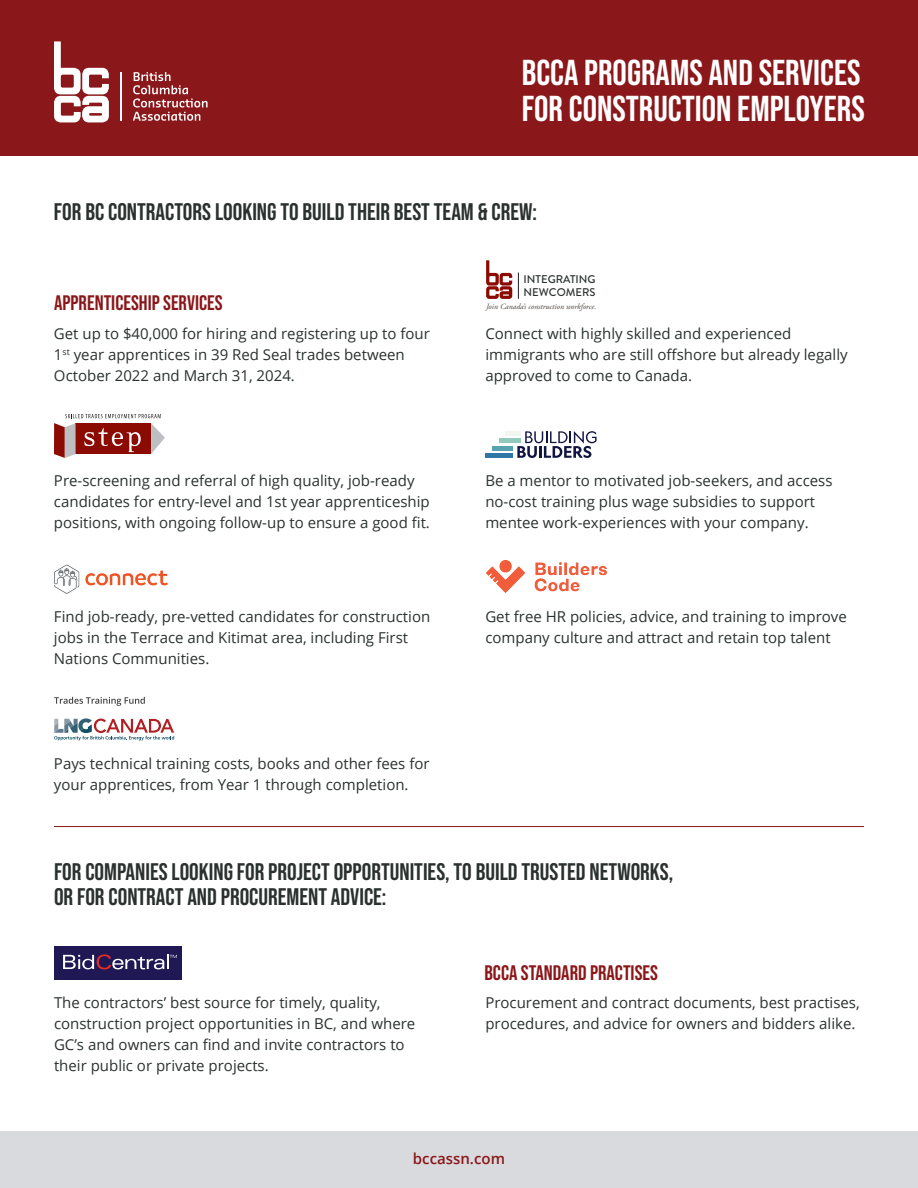
<style>
.page{position:relative;width:918px;height:1188px;background:#fff}
.page>*{position:absolute;margin:0;border:0;box-sizing:border-box;transform-origin:0 0}
.t1{font:36px/36px "Bebas Neue";color:#fff}
.t2{font:24px/25.5px "Bebas Neue";color:#2a312f}
.t3{font:21px "Bebas Neue";color:#8a1719}
.t4{font:15px/21px "Open Sans";color:#2a312f}
.t5{font:600 15px "Open Sans";color:#8a1719}
.t6{font:500 11.25px/13.4px "Brandon Grotesque";color:#2a312f}
.t7{font:italic 8.1px "Adobe Garamond Pro";color:#4e4740}
</style>
<div class="page">
<div style="left:0;top:1132px;width:918px;height:56px;background:#d9dade"></div>
<div style="left:0;top:0;width:918px;height:155px;background:#8a1719"></div>
<svg style="left:54px;top:697px;width:91px;height:9px"></svg>
<svg style="left:54px;top:718px;width:120px;height:23px"></svg>
<img style="left:486px;top:560px;width:121px;height:33px">
<svg style="left:54px;top:414px;width:111px;height:44px"></svg>
<div style="left:54px;top:946px;width:127px;height:34px;background:#1f1854"></div>
<svg style="left:63px;top:954px;width:114px;height:15px"></svg>
<svg style="left:486px;top:260px;width:26px;height:39px"></svg>
<svg style="left:518px;top:273px;width:1px;height:26px"></svg>
<img style="left:54px;top:564px;width:114px;height:30px">
<svg style="left:133px;top:72px;width:75px;height:49px"></svg>
<svg style="left:54px;top:41px;width:55px;height:81px"></svg>
<hr style="left:120px;top:72px;width:1px;height:49px;background:#fff">
<hr style="left:54px;top:826px;width:810px;height:1px;background:#8a1719">
<div style="left:505px;top:431px;width:15px;height:5px;background:#f3f5f1"></div>
<hr style="left:492px;top:446px;width:21px;height:4px;background:#58a3af">
<div style="left:485px;top:453px;width:28px;height:5px;background:#2f77a7"></div>
<hr style="left:499px;top:439px;width:21px;height:4px;background:#91caba">
<svg style="left:517px;top:431px;width:80px;height:27px"></svg>
<h1 class="t1" style="left:522px;top:54px;width:344px">BCCA PROGRAMS AND SERVICES<br>FOR CONSTRUCTION EMPLOYERS</h1>
<h2 class="t2" style="left:54px;top:198px;width:484px">FOR BC CONTRACTORS LOOKING TO BUILD THEIR BEST TEAM &amp; CREW:</h2>
<h3 class="t3" style="left:54px;top:291px;width:170px">APPRENTICESHIP SERVICES</h3>
<p class="t4" style="left:54px;top:322px;width:377px">Get up to $40,000 for hiring and registering up to four<br>1<sup>st</sup> year apprentices in 39 Red Seal trades between<br>October 2022 and March 31, 2024.</p>
<p class="t4" style="left:54px;top:470px;width:377px">Pre-screening and referral of high quality, job-ready candidates for entry-level and 1st year apprenticeship positions, with ongoing follow-up to ensure a good fit.</p>
<p class="t4" style="left:54px;top:605px;width:378px">Find job-ready, pre-vetted candidates for construction jobs in the Terrace and Kitimat area, including First<br>Nations Communities.</p>
<p class="t4" style="left:54px;top:752px;width:377px">Pays technical training costs, books and other fees for your apprentices, from Year 1 through completion.</p>
<p class="t6" style="left:524px;top:273px;width:74px">INTEGRATING<br>NEWCOMERS</p>
<p class="t7" style="left:486px;top:302px;width:112px">Join Canada’s construction workforce.</p>
<p class="t4" style="left:485px;top:322px;width:364px">Connect with highly skilled and experienced immigrants who are still offshore but already legally approved to come to Canada.</p>
<p class="t4" style="left:485px;top:470px;width:349px">Be a mentor to motivated job-seekers, and access no-cost training plus wage subsidies to support mentee work-experiences with your company.</p>
<p class="t4" style="left:485px;top:605px;width:363px">Get free HR policies, advice, and training to improve company culture and attract and retain top talent</p>
<h2 class="t2" style="left:54px;top:858px;width:621px">FOR COMPANIES LOOKING FOR PROJECT OPPORTUNITIES, TO BUILD TRUSTED NETWORKS,<br>OR FOR CONTRACT AND PROCUREMENT ADVICE:</h2>
<h3 class="t3" style="left:484px;top:961px;width:175px">BCCA STANDARD PRACTISES</h3>
<p class="t4" style="left:54px;top:992px;width:363px">The contractors’ best source for timely, quality, construction project opportunities in BC, and where GC’s and owners can find and invite contractors to their public or private projects.</p>
<p class="t4" style="left:485px;top:992px;width:376px">Procurement and contract documents, best practises, procedures, and advice for owners and bidders alike.</p>
<p class="t5" style="left:413px;top:1148px;width:94px">bccassn.com</p>
</div>
